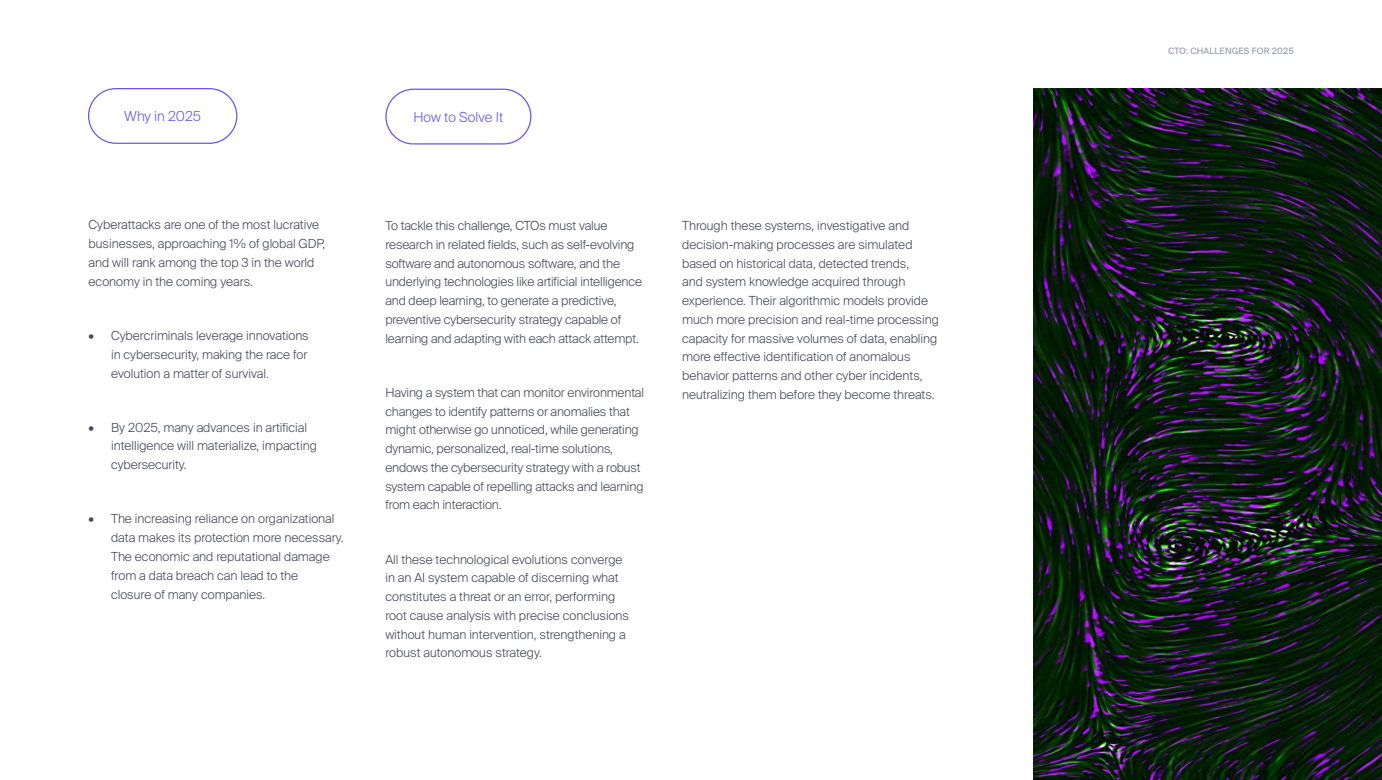
<style>
.page{position:relative;width:1382px;height:780px;background:#fff}
.page>*{position:absolute;margin:0;border:0;box-sizing:border-box;transform-origin:0 0}
.t1{font:300 13.75px "Suisse Intl";color:#6954f3}
.t2{font:300 12.5px/18.8px "Suisse Intl";color:#464658}
.t3{font:8.75px "Suisse Intl";letter-spacing:.01em;color:#9494a9}
</style>
<div class="page">
<img style="left:1033px;top:89px;width:349px;height:691px">
<div style="left:88px;top:88px;width:149px;height:56px;border:1px solid #6954f3;border-radius:27px"></div>
<div style="left:385px;top:89px;width:146px;height:55px;border:1px solid #6954f3;border-radius:27px"></div>
<p class="t1" style="left:124px;top:108px;width:78px">Why in 2025</p>
<p class="t1" style="left:414px;top:109px;width:91px">How to Solve It</p>
<p class="t2" style="left:89px;top:216px;width:238px">Cyberattacks are one of the most lucrative businesses, approaching 1% of global GDP, and will rank among the top 3 in the world economy in the coming years.</p>
<p class="t2" style="left:111px;top:326px;width:199px;text-align:justify;text-indent:-22px">• Cybercriminals leverage innovations in cybersecurity, making the race for evolution a matter of survival.</p>
<p class="t2" style="left:111px;top:418px;width:207px;text-indent:-22px">• By 2025, many advances in artificial intelligence will materialize, impacting cybersecurity.</p>
<p class="t2" style="left:111px;top:509px;width:234px;text-indent:-22px">• The increasing reliance on organizational data makes its protection more necessary.<br>The economic and reputational damage from a data breach can lead to the<br>closure of many companies.</p>
<p class="t2" style="left:385px;top:216px;width:258px">To tackle this challenge, CTOs must value research in related fields, such as self-evolving software and autonomous software, and the underlying technologies like artificial intelligence and deep learning, to generate a predictive, preventive cybersecurity strategy capable of learning and adapting with each attack attempt.</p>
<p class="t2" style="left:385px;top:383px;width:260px">Having a system that can monitor environmental changes to identify patterns or anomalies that might otherwise go unnoticed, while generating dynamic, personalized, real-time solutions, endows the cybersecurity strategy with a robust system capable of repelling attacks and learning from each interaction.</p>
<p class="t2" style="left:385px;top:550px;width:245px">All these technological evolutions converge in an AI system capable of discerning what constitutes a threat or an error, performing root cause analysis with precise conclusions without human intervention, strengthening a robust autonomous strategy.</p>
<p class="t2" style="left:682px;top:216px;width:258px">Through these systems, investigative and decision-making processes are simulated based on historical data, detected trends,<br>and system knowledge acquired through experience. Their algorithmic models provide much more precision and real-time processing capacity for massive volumes of data, enabling more effective identification of anomalous behavior patterns and other cyber incidents, neutralizing them before they become threats.</p>
<p class="t3" style="left:1168px;top:46px;width:127px">CTO: CHALLENGES FOR 2025</p>
</div>
